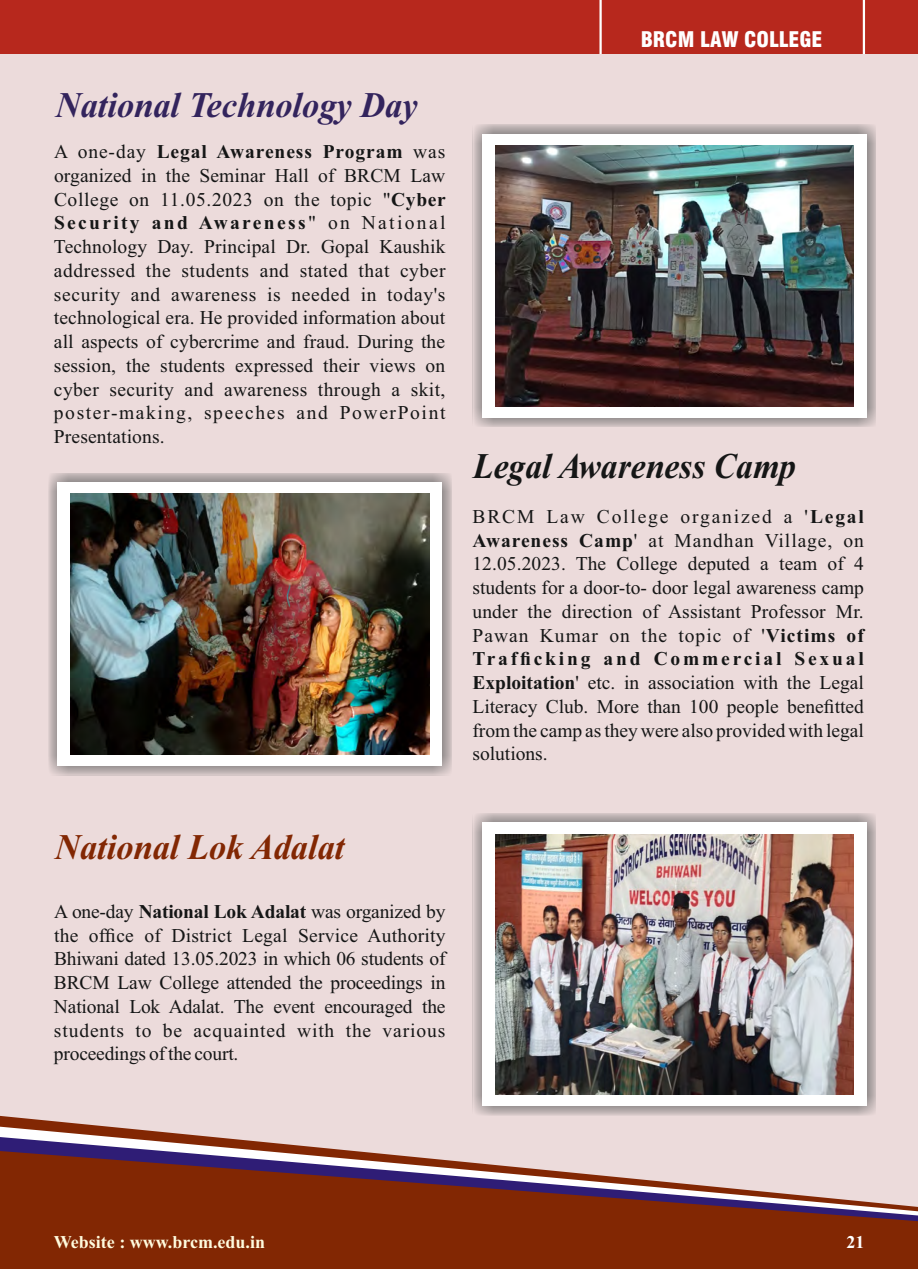
<style>
.page{position:relative;width:918px;height:1269px;background:#ecdbdb}
.page>*{position:absolute;margin:0;border:0;box-sizing:border-box;transform-origin:0 0}
.t1{font:italic 700 36px "Times New Roman";color:#33245d;scale:.96 1}
.t2{font:italic 700 36px "Times New Roman";color:#151616;scale:.93 1}
.t3{font:italic 700 36px "Times New Roman";color:#822703;scale:.96 1}
.t4{font:900 condensed 21px "Swiss 721 BT";color:#fff}
.t5{font:19.5px/23.7px "Times New Roman";letter-spacing:.005em;color:#151616;text-align:justify}
.t6{font:700 18px "Times New Roman";color:#fffbde}
.t7{font:700 18px "Times New Roman";color:#fff}
.s1{font-weight:700}
</style>
<div class="page">
<div style="left:0;top:0;width:918px;height:54px;background:#b7281d"></div>
<hr style="left:863px;top:0;width:2px;height:54px;background:#fff">
<hr style="left:599px;top:0;width:3px;height:54px;background:#fff">
<svg style="left:0;top:1116px;width:112px;height:11px"></svg>
<svg style="left:0;top:1127px;width:212px;height:10px"></svg>
<svg style="left:0;top:1137px;width:354px;height:14px"></svg>
<svg style="left:0;top:1151px;width:918px;height:118px;background:#8f4833"></svg>
<div style="left:472px;top:124px;width:404px;height:303px;background:#676767;opacity:.98"></div>
<div style="left:482px;top:134px;width:385px;height:283px;background:#fff"></div>
<img style="left:495px;top:145px;width:359px;height:261px">
<div style="left:472px;top:813px;width:404px;height:303px;background:#676767;opacity:.98"></div>
<div style="left:482px;top:823px;width:385px;height:283px;background:#fff"></div>
<img style="left:495px;top:834px;width:359px;height:261px">
<div style="left:48px;top:473px;width:404px;height:302px;background:#676767;opacity:.98"></div>
<div style="left:58px;top:482px;width:384px;height:284px;background:#fff"></div>
<img style="left:70px;top:494px;width:359px;height:260px">
<p class="t1" style="left:56px;top:92px;width:378px">National Technology Day</p>
<p class="t5" style="left:54px;top:141px;width:393px">A one-day <span class="s1">Legal Awareness Program</span> was organized in the Seminar Hall of BRCM Law College on 11.05.2023 on the topic "<span class="s1">Cyber Security and Awareness</span>" on National Technology Day. Principal Dr. Gopal Kaushik addressed the students and stated that cyber security and awareness is needed in today's technological era. He provided information about all aspects of cybercrime and fraud. During the session, the students expressed their views on cyber security and awareness through a skit, poster-making, speeches and PowerPoint Presentations.</p>
<p class="t4" style="left:641px;top:31px;width:183px">BRCM LAW COLLEGE</p>
<p class="t2" style="left:473px;top:453px;width:349px">Legal Awareness Camp</p>
<p class="t5" style="left:472px;top:506px;width:393px">BRCM Law College organized a '<span class="s1">Legal Awareness Camp</span>' at Mandhan Village, on 12.05.2023. The College deputed a team of 4 students for a door-to- door legal awareness camp under the direction of Assistant Professor Mr.<br>Pawan Kumar on the topic of '<span class="s1">Victims of Trafficking and Commercial Sexual Exploitation</span>' etc. in association with the Legal Literacy Club. More than 100 people benefitted from the camp as they were also provided with legal solutions.</p>
<p class="t3" style="left:55px;top:834px;width:303px">National Lok Adalat</p>
<p class="t5" style="left:54px;top:901px;width:393px">A one-day <span class="s1">National Lok Adalat</span> was organized by the office of District Legal Service Authority Bhiwani dated 13.05.2023 in which 06 students of BRCM Law College attended the proceedings in National Lok Adalat. The event encouraged the students to be acquainted with the various proceedings of the court.</p>
<p class="t6" style="left:54px;top:1236px;width:213px">Website : www.brcm.edu.in</p>
<p class="t7" style="left:847px;top:1236px;width:19px">21</p>
</div>
